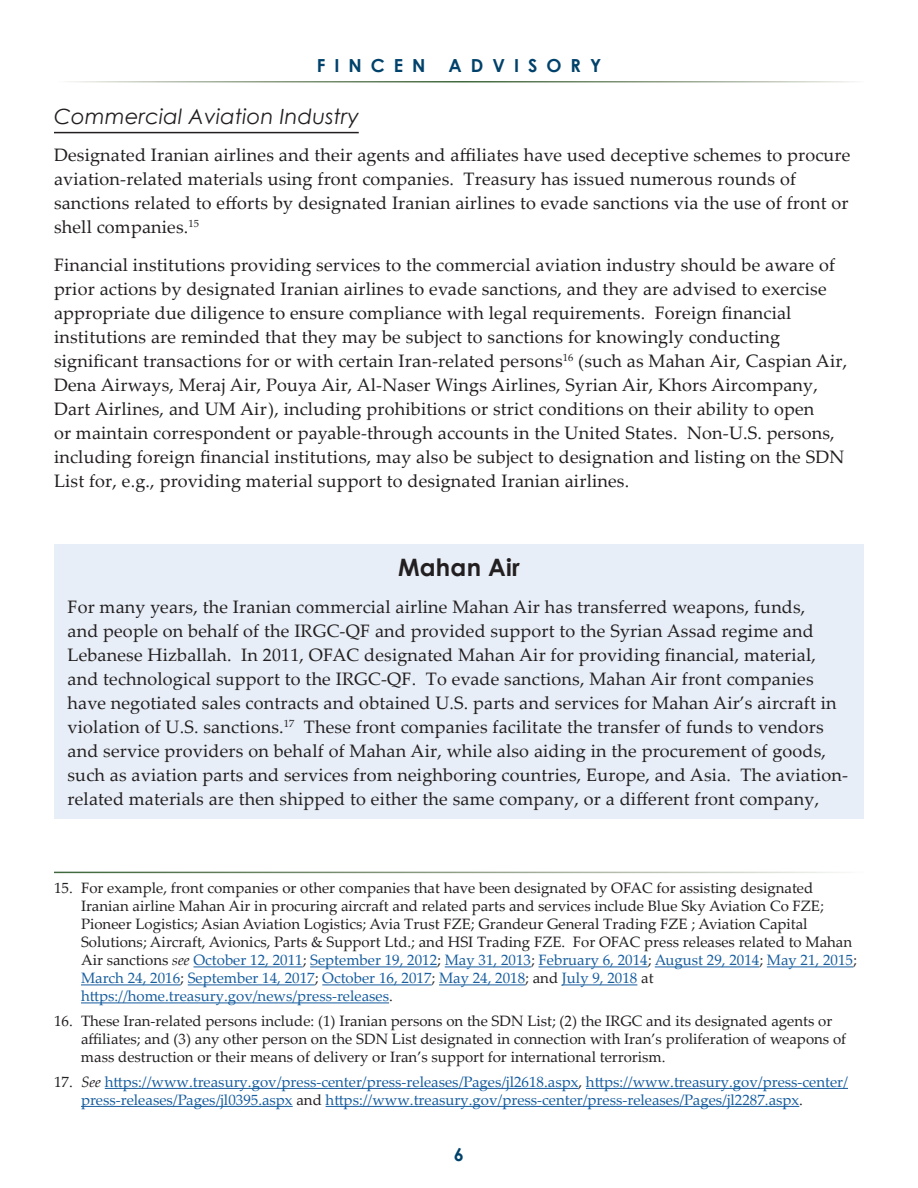
<style>
.page{position:relative;width:918px;height:1188px;background:#fff}
.page>*{position:absolute;margin:0;border:0;box-sizing:border-box;transform-origin:0 0}
.t1{font:700 24px "Century Gothic";letter-spacing:.01em;color:#231f20}
.t2{font:italic 21px "Century Gothic";letter-spacing:.01em;color:#231f20}
.t3{font:18px/24px "Palatino Linotype";letter-spacing:.01em;color:#231f20}
.t4{font:700 18px "Century Gothic";letter-spacing:.5em;color:#00426b}
.t5{font:15px/18px "Palatino Linotype";color:#231f20}
.t6{font:15px/18px "Palatino Linotype";color:#175d9e}
.s1{font-style:italic}
.s2{color:#175d9e}
.s3{color:#231f20}
.s4{font-style:italic;color:#231f20}
</style>
<div class="page">
<hr style="left:54px;top:132px;width:305px;height:1px;background:#231f20">
<div style="left:54px;top:544px;width:810px;height:275px;background:#e7eef7"></div>
<hr style="left:194px;top:966px;width:109px;height:1px;background:#175d9e">
<hr style="left:310px;top:966px;width:127px;height:1px;background:#175d9e">
<hr style="left:445px;top:966px;width:86px;height:1px;background:#175d9e">
<hr style="left:539px;top:966px;width:109px;height:1px;background:#175d9e">
<hr style="left:655px;top:966px;width:104px;height:1px;background:#175d9e">
<hr style="left:767px;top:966px;width:86px;height:1px;background:#175d9e">
<hr style="left:81px;top:984px;width:99px;height:1px;background:#175d9e">
<hr style="left:188px;top:984px;width:127px;height:1px;background:#175d9e">
<hr style="left:322px;top:984px;width:109px;height:1px;background:#175d9e">
<hr style="left:439px;top:984px;width:86px;height:1px;background:#175d9e">
<hr style="left:562px;top:984px;width:75px;height:1px;background:#175d9e">
<hr style="left:81px;top:1002px;width:308px;height:1px;background:#175d9e">
<hr style="left:105px;top:1088px;width:473px;height:1px;background:#175d9e">
<hr style="left:586px;top:1088px;width:262px;height:1px;background:#175d9e">
<hr style="left:81px;top:1106px;width:212px;height:1px;background:#175d9e">
<hr style="left:326px;top:1106px;width:473px;height:1px;background:#175d9e">
<p class="t4" style="left:317px;top:52px;width:110px">FINCEN</p>
<p class="t4" style="left:449px;top:52px;width:154px">ADVISORY</p>
<p class="t2" style="left:54px;top:101px;width:306px">Commercial Aviation Industry</p>
<p class="t3" style="left:54px;top:142px;width:798px">Designated Iranian airlines and their agents and affiliates have used deceptive schemes to procure aviation-related materials using front companies. Treasury has issued numerous rounds of sanctions related to efforts by designated Iranian airlines to evade sanctions via the use of front or shell companies.<sup>15</sup></p>
<p class="t3" style="left:54px;top:252px;width:795px">Financial institutions providing services to the commercial aviation industry should be aware of prior actions by designated Iranian airlines to evade sanctions, and they are advised to exercise appropriate due diligence to ensure compliance with legal requirements. Foreign financial institutions are reminded that they may be subject to sanctions for knowingly conducting significant transactions for or with certain Iran-related persons<sup>16</sup> (such as Mahan Air, Caspian Air,</p>
<p class="t3" style="left:54px;top:372px;width:792px">Dena Airways, Meraj Air, Pouya Air, Al-Naser Wings Airlines, Syrian Air, Khors Aircompany, Dart Airlines, and UM Air), including prohibitions or strict conditions on their ability to open<br>or maintain correspondent or payable-through accounts in the United States. Non-U.S. persons, including foreign financial institutions, may also be subject to designation and listing on the SDN List for, e.g., providing material support to designated Iranian airlines.</p>
<h1 class="t1" style="left:398px;top:549px;width:123px">Mahan Air</h1>
<p class="t3" style="left:68px;top:594px;width:771px">For many years, the Iranian commercial airline Mahan Air has transferred weapons, funds, and people on behalf of the IRGC-QF and provided support to the Syrian Assad regime and Lebanese Hizballah. In 2011, OFAC designated Mahan Air for providing financial, material, and technological support to the IRGC-QF. To evade sanctions, Mahan Air front companies have negotiated sales contracts and obtained U.S. parts and services for Mahan Air’s aircraft in violation of U.S. sanctions.<sup>17</sup></p>
<p class="t3" style="left:67px;top:714px;width:782px;text-indent:236px">These front companies facilitate the transfer of funds to vendors and service providers on behalf of Mahan Air, while also aiding in the procurement of goods, such as aviation parts and services from neighboring countries, Europe, and Asia. The aviation&shy;related materials are then shipped to either the same company, or a different front company,</p>
<p class="t5" style="left:81px;top:879px;width:777px;text-indent:-27px">15. For example, front companies or other companies that have been designated by OFAC for assisting designated Iranian airline Mahan Air in procuring aircraft and related parts and services include Blue Sky Aviation Co FZE; Pioneer Logistics; Asian Aviation Logistics; Avia Trust FZE; Grandeur General Trading FZE ; Aviation Capital Solutions; Aircraft, Avionics, Parts &amp; Support Ltd.; and HSI Trading FZE. For OFAC press releases related to Mahan Air sanctions <span class="s1">see</span> <span class="s2">October 12, 2011</span>; <span class="s2">September 19, 2012</span>; <span class="s2">May 31, 2013</span>; <span class="s2">February 6, 2014</span>; <span class="s2">August 29, 2014</span>; <span class="s2">May 21, 2015</span>; <span class="s2">March 24, 2016</span>; <span class="s2">September 14, 2017</span>; <span class="s2">October 16, 2017</span>; <span class="s2">May 24, 2018</span>; and <span class="s2">July 9, 2018</span> at <span class="s2">https://home.treasury.gov/news/press-releases</span>.</p>
<p class="t5" style="left:81px;top:1011px;width:767px;text-indent:-27px">16. These Iran-related persons include: (1) Iranian persons on the SDN List; (2) the IRGC and its designated agents or affiliates; and (3) any other person on the SDN List designated in connection with Iran’s proliferation of weapons of mass destruction or their means of delivery or Iran’s support for international terrorism.</p>
<p class="t6" style="left:81px;top:1072px;width:768px;text-indent:-27px"><span class="s3">17.</span> <span class="s4">See</span> https://www.treasury.gov/press-center/press-releases/Pages/jl2618.aspx<span class="s3">,</span> https://www.treasury.gov/press-center/ press-releases/Pages/jl0395.aspx <span class="s3">and</span> https://www.treasury.gov/press-center/press-releases/Pages/jl2287.aspx<span class="s3">.</span></p>
<p class="t4" style="left:454px;top:1141px;width:12px">6</p>
</div>
